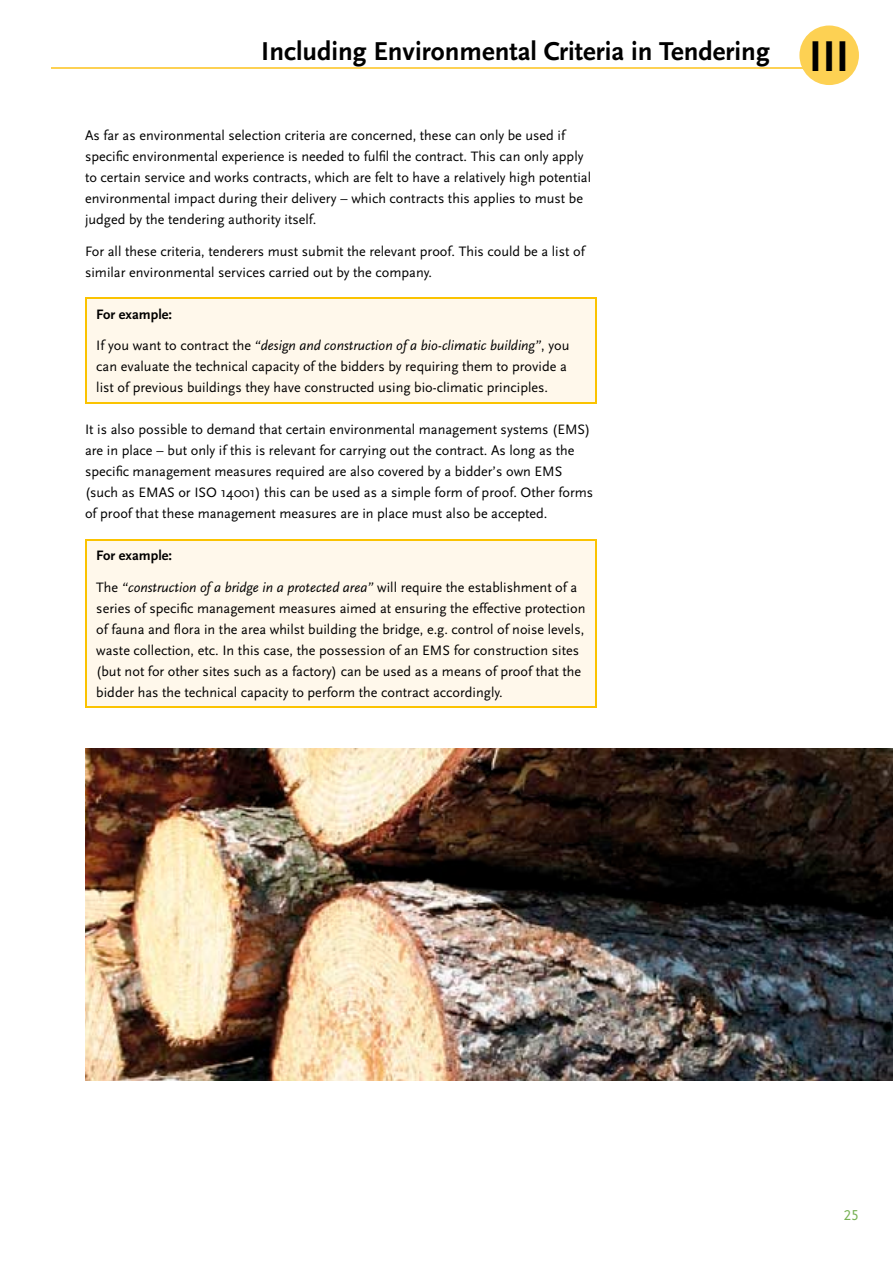
<style>
.page{position:relative;width:893px;height:1263px;background:#fff}
.page>*{position:absolute;margin:0;border:0;box-sizing:border-box;transform-origin:0 0}
.t1{font:700 45px "Scala Sans";color:#000}
.t2{font:700 27px "Scala Sans";color:#000}
.t3{font:15px "Scala Sans Caps";color:#78b255}
.t4{font:14.25px/21px "Scala Sans";color:#000}
.t5{font:700 14.25px "Scala Sans";color:#000}
.s1{font-style:italic}
</style>
<div class="page">
<hr style="left:51px;top:67px;width:778px;height:2px;background:#fdd153">
<div style="left:799px;top:26px;width:60px;height:59px;background:#fdd153;border-radius:50%"></div>
<div style="left:86px;top:298px;width:510px;height:105px;background:#fff8eb"></div>
<hr style="left:85px;top:298px;width:512px;height:1px;background:#fbc300">
<hr style="left:85px;top:299px;width:2px;height:103px;background:#fbc300">
<hr style="left:595px;top:299px;width:2px;height:103px;background:#fbc300">
<hr style="left:85px;top:402px;width:512px;height:1px;background:#fbc300">
<div style="left:86px;top:540px;width:510px;height:167px;background:#fff8eb"></div>
<hr style="left:85px;top:539px;width:512px;height:2px;background:#fbc300">
<hr style="left:85px;top:541px;width:2px;height:165px;background:#fbc300">
<hr style="left:595px;top:541px;width:2px;height:165px;background:#fbc300">
<hr style="left:85px;top:706px;width:512px;height:2px;background:#fbc300">
<img style="left:85px;top:748px;width:808px;height:332px">
<h2 class="t2" style="left:261px;top:36px;width:510px">Including Environmental Criteria in Tendering</h2>
<p class="t4" style="left:85px;top:125px;width:508px">As far as environmental selection criteria are concerned, these can only be used if specific environmental experience is needed to fulfil the contract. This can only apply to certain service and works contracts, which are felt to have a relatively high potential environmental impact during their delivery – which contracts this applies to must be judged by the tendering authority itself.</p>
<p class="t4" style="left:85px;top:241px;width:501px">For all these criteria, tenderers must submit the relevant proof. This could be a list of similar environmental services carried out by the company.</p>
<p class="t5" style="left:96px;top:306px;width:77px">For example:</p>
<p class="t4" style="left:96px;top:335px;width:475px">If you want to contract the <span class="s1">“design and construction of a bio-climatic building”</span>, you can evaluate the technical capacity of the bidders by requiring them to provide a list of previous buildings they have constructed using bio-climatic principles.</p>
<p class="t4" style="left:85px;top:419px;width:510px">It is also possible to demand that certain environmental management systems (EMS) are in place – but only if this is relevant for carrying out the contract. As long as the specific management measures required are also covered by a bidder’s own EMS (such as EMAS or ISO 14001) this can be used as a simple form of proof. Other forms of proof that these management measures are in place must also be accepted.</p>
<p class="t5" style="left:96px;top:548px;width:77px">For example:</p>
<p class="t4" style="left:96px;top:577px;width:491px">The <span class="s1">“construction of a bridge in a protected area”</span> will require the establishment of a series of specific management measures aimed at ensuring the effective protection of fauna and flora in the area whilst building the bridge, e.g. control of noise levels, waste collection, etc. In this case, the possession of an EMS for construction sites (but not for other sites such as a factory) can be used as a means of proof that the bidder has the technical capacity to perform the contract accordingly.</p>
<h1 class="t1" style="left:809px;top:32px;width:42px">III</h1>
<p class="t3" style="left:844px;top:1207px;width:16px">25</p>
</div>
